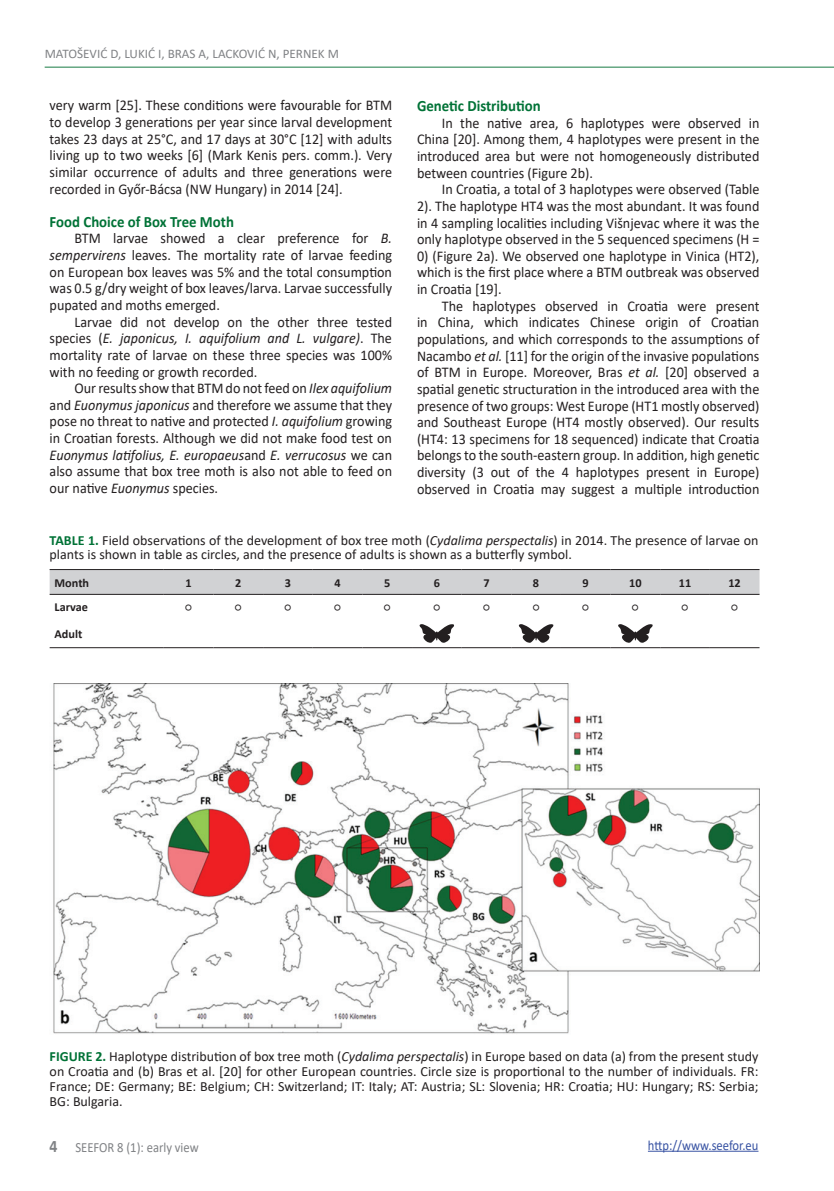
<style>
.page{position:relative;width:834px;height:1191px;background:#fff}
.page>*{position:absolute;margin:0;border:0;box-sizing:border-box;transform-origin:0 0}
.t1{font:700 15.75px "Calibri";color:#007236;scale:.94 1}
.t2{font:14.88px/16.6px "Calibri";color:#231f20;text-align:justify;scale:.95 1}
.t3{font:14px/14.9px "Calibri";color:#231f20}
.t4{font:14px "Calibri";color:#808285;scale:.9 1}
.t5{font:14px "Calibri";color:#3853a3;scale:.9 1}
.t6{font:13.12px "Calibri";color:#808285}
.t7{font:700 12.25px "Calibri";color:#231f20}
.t8{font:12.25px "Calibri";color:#231f20}
.s1{font-style:italic}
.s2{font-weight:700;color:#007236}
.s3{font-weight:700;font-size:17.5px}
</style>
<div class="page">
<hr style="left:45px;top:67px;width:788px;height:1px;background:#4f9b70">
<hr style="left:647px;top:1150px;width:111px;height:1px;background:#3853a3">
<img style="left:53px;top:683px;width:706px;height:351px">
<svg style="left:50px;top:570px;width:709px;height:24px;background:#cfd0d2"></svg>
<hr style="left:50px;top:594px;width:114px;height:1px;background:#231f20">
<hr style="left:164px;top:594px;width:49px;height:1px;background:#231f20">
<hr style="left:213px;top:594px;width:50px;height:1px;background:#231f20">
<hr style="left:263px;top:594px;width:50px;height:1px;background:#231f20">
<hr style="left:313px;top:594px;width:49px;height:1px;background:#231f20">
<hr style="left:362px;top:594px;width:50px;height:1px;background:#231f20">
<hr style="left:412px;top:594px;width:49px;height:1px;background:#231f20">
<hr style="left:461px;top:594px;width:50px;height:1px;background:#231f20">
<hr style="left:511px;top:594px;width:50px;height:1px;background:#231f20">
<hr style="left:561px;top:594px;width:49px;height:1px;background:#231f20">
<hr style="left:610px;top:594px;width:50px;height:1px;background:#231f20">
<hr style="left:660px;top:594px;width:49px;height:1px;background:#231f20">
<hr style="left:709px;top:594px;width:50px;height:1px;background:#231f20">
<hr style="left:50px;top:569px;width:114px;height:1px;background:#231f20">
<hr style="left:164px;top:569px;width:49px;height:1px;background:#231f20">
<hr style="left:213px;top:569px;width:50px;height:1px;background:#231f20">
<hr style="left:263px;top:569px;width:50px;height:1px;background:#231f20">
<hr style="left:313px;top:569px;width:49px;height:1px;background:#231f20">
<hr style="left:362px;top:569px;width:50px;height:1px;background:#231f20">
<hr style="left:412px;top:569px;width:49px;height:1px;background:#231f20">
<hr style="left:461px;top:569px;width:50px;height:1px;background:#231f20">
<hr style="left:511px;top:569px;width:50px;height:1px;background:#231f20">
<hr style="left:561px;top:569px;width:49px;height:1px;background:#231f20">
<hr style="left:610px;top:569px;width:50px;height:1px;background:#231f20">
<hr style="left:660px;top:569px;width:49px;height:1px;background:#231f20">
<hr style="left:709px;top:569px;width:50px;height:1px;background:#231f20">
<hr style="left:50px;top:647px;width:114px;height:1px;background:#231f20">
<hr style="left:164px;top:647px;width:49px;height:1px;background:#231f20">
<hr style="left:213px;top:647px;width:50px;height:1px;background:#231f20">
<hr style="left:263px;top:647px;width:50px;height:1px;background:#231f20">
<hr style="left:313px;top:647px;width:49px;height:1px;background:#231f20">
<hr style="left:362px;top:647px;width:50px;height:1px;background:#231f20">
<hr style="left:412px;top:647px;width:49px;height:1px;background:#231f20">
<hr style="left:461px;top:647px;width:50px;height:1px;background:#231f20">
<hr style="left:511px;top:647px;width:50px;height:1px;background:#231f20">
<hr style="left:561px;top:647px;width:49px;height:1px;background:#231f20">
<hr style="left:610px;top:647px;width:50px;height:1px;background:#231f20">
<hr style="left:660px;top:647px;width:49px;height:1px;background:#231f20">
<hr style="left:709px;top:647px;width:50px;height:1px;background:#231f20">
<svg style="left:419px;top:624px;width:35px;height:19px"></svg>
<svg style="left:518px;top:624px;width:36px;height:19px"></svg>
<svg style="left:618px;top:624px;width:35px;height:19px"></svg>
<p class="t6" style="left:45px;top:44px;width:296px">MATOŠEVIĆ D, LUKIĆ I, BRAS A, LACKOVIĆ N, PERNEK M</p>
<p class="t2" style="left:50px;top:97px;width:362px">very warm [25]. These conditions were favourable for BTM to develop 3 generations per year since larval development takes 23 days at 25°C, and 17 days at 30°C [12] with adults living up to two weeks [6] (Mark Kenis pers. comm.). Very similar occurrence of adults and three generations were recorded in Győr-Bácsa (NW Hungary) in 2014 [24].</p>
<p class="t1" style="left:50px;top:210px;width:197px">Food Choice of Box Tree Moth</p>
<p class="t2" style="left:50px;top:230px;width:362px;text-indent:25px">BTM larvae showed a clear preference for <span class="s1">B. sempervirens</span> leaves. The mortality rate of larvae feeding on European box leaves was 5% and the total consumption was 0.5 g/dry weight of box leaves/larva. Larvae successfully pupated and moths emerged.</p>
<p class="t2" style="left:50px;top:313px;width:362px;text-indent:25px">Larvae did not develop on the other three tested species (<span class="s1">E. japonicus, I. aquifolium and L. vulgare)</span>. The mortality rate of larvae on these three species was 100% with no feeding or growth recorded.</p>
<p class="t2" style="left:50px;top:379px;width:362px;text-indent:25px">Our results show that BTM do not feed on <span class="s1">Ilex aquifolium </span>and <span class="s1">Euonymus japonicus</span> and therefore we assume that they pose no threat to native and protected <span class="s1">I. aquifolium</span> growing in Croatian forests. Although we did not make food test on <span class="s1">Euonymus latifolius, E. europaeus</span>and <span class="s1">E. verrucosus</span> we can also assume that box tree moth is also not able to feed on our native <span class="s1">Euonymus</span> species.</p>
<p class="t1" style="left:417px;top:95px;width:133px">Genetic Distribution</p>
<p class="t2" style="left:417px;top:114px;width:362px;text-indent:25px">In the native area, 6 haplotypes were observed in China [20]. Among them, 4 haplotypes were present in the introduced area but were not homogeneously distributed between countries (Figure 2b).</p>
<p class="t2" style="left:417px;top:181px;width:362px;text-indent:25px">In Croatia, a total of 3 haplotypes were observed (Table 2). The haplotype HT4 was the most abundant. It was found in 4 sampling localities including Višnjevac where it was the only haplotype observed in the 5 sequenced specimens (H =</p>
<p class="t2" style="left:417px;top:247px;width:362px">0) (Figure 2a). We observed one haplotype in Vinica (HT2), which is the first place where a BTM outbreak was observed in Croatia [19].</p>
<p class="t2" style="left:417px;top:297px;width:362px;text-indent:25px">The haplotypes observed in Croatia were present in China, which indicates Chinese origin of Croatian populations, and which corresponds to the assumptions of Nacambo <span class="s1">et al.</span> [11] for the origin of the invasive populations of BTM in Europe. Moreover, Bras <span class="s1">et al.</span> [20] observed a spatial genetic structuration in the introduced area with the presence of two groups: West Europe (HT1 mostly observed) and Southeast Europe (HT4 mostly observed). Our results (HT4: 13 specimens for 18 sequenced) indicate that Croatia belongs to the south-eastern group. In addition, high genetic diversity (3 out of the 4 haplotypes present in Europe) observed in Croatia may suggest a multiple introduction</p>
<p class="t3" style="left:50px;top:532px;width:710px"><span class="s2">TABLE 1.</span> Field observations of the development of box tree moth (<span class="s1">Cydalima perspectalis</span>) in 2014. The presence of larvae on plants is shown in table as circles, and the presence of adults is shown as a butterfly symbol.</p>
<p class="t7" style="left:55px;top:574px;width:36px">Month</p>
<p class="t7" style="left:185px;top:574px;width:8px">1</p>
<p class="t7" style="left:235px;top:574px;width:8px">2</p>
<p class="t7" style="left:285px;top:574px;width:8px">3</p>
<p class="t7" style="left:334px;top:574px;width:8px">4</p>
<p class="t7" style="left:384px;top:574px;width:8px">5</p>
<p class="t7" style="left:433px;top:574px;width:8px">6</p>
<p class="t7" style="left:483px;top:574px;width:8px">7</p>
<p class="t7" style="left:533px;top:574px;width:8px">8</p>
<p class="t7" style="left:582px;top:574px;width:8px">9</p>
<p class="t7" style="left:629px;top:574px;width:14px">10</p>
<p class="t7" style="left:678px;top:574px;width:14px">11</p>
<p class="t7" style="left:728px;top:574px;width:14px">12</p>
<p class="t7" style="left:55px;top:598px;width:35px">Larvae</p>
<p class="t8" style="left:185px;top:599px;width:8px">○</p>
<p class="t8" style="left:235px;top:599px;width:8px">○</p>
<p class="t8" style="left:284px;top:599px;width:8px">○</p>
<p class="t8" style="left:334px;top:599px;width:8px">○</p>
<p class="t8" style="left:383px;top:599px;width:8px">○</p>
<p class="t8" style="left:433px;top:599px;width:8px">○</p>
<p class="t8" style="left:483px;top:599px;width:8px">○</p>
<p class="t8" style="left:532px;top:599px;width:8px">○</p>
<p class="t8" style="left:582px;top:599px;width:8px">○</p>
<p class="t8" style="left:631px;top:599px;width:8px">○</p>
<p class="t8" style="left:681px;top:599px;width:8px">○</p>
<p class="t8" style="left:731px;top:599px;width:8px">○</p>
<p class="t7" style="left:54px;top:625px;width:29px">Adult</p>
<p class="t3" style="left:50px;top:1048px;width:710px;text-align:justify"><span class="s2">FIGURE 2.</span> Haplotype distribution of box tree moth (<span class="s1">Cydalima perspectalis</span>) in Europe based on data (a) from the present study on Croatia and (b) Bras et al. [20] for other European countries. Circle size is proportional to the number of individuals. FR:<br>France; DE: Germany; BE: Belgium; CH: Switzerland; IT: Italy; AT: Austria; SL: Slovenia; HR: Croatia; HU: Hungary; RS: Serbia; BG: Bulgaria.</p>
<p class="t4" style="left:50px;top:1137px;width:167px"><span class="s3">4</span> SEEFOR 8 (1): early view</p>
<p class="t5" style="left:647px;top:1135px;width:124px">http://www.seefor.eu</p>
</div>
